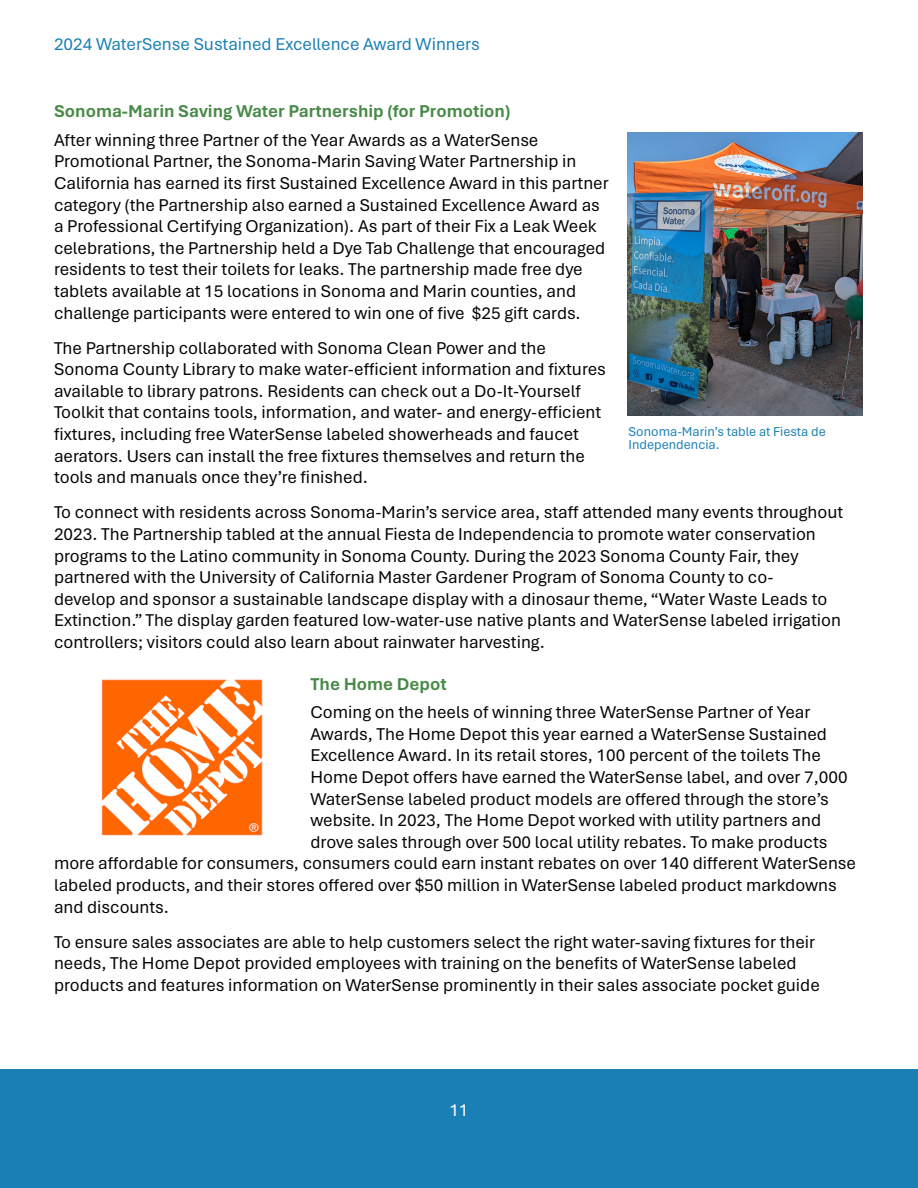
<style>
.page{position:relative;width:918px;height:1188px;background:#fff}
.page>*{position:absolute;margin:0;border:0;box-sizing:border-box;transform-origin:0 0}
.t1{font:18px/21.6px "Aptos";color:#040503}
.t2{font:700 18px "Aptos";color:#488a48}
.t3{font:18px "Aptos";color:#1a7fb5}
.t4{font:18px "Aptos";color:#fff}
.t5{font:13.5px/13.5px "Aptos";color:#1a7fb5}
</style>
<div class="page">
<div style="left:0;top:1069px;width:918px;height:119px;background:#1a7fb5"></div>
<img style="left:628px;top:132px;width:234px;height:283px">
<img style="left:101px;top:679px;width:162px;height:157px">
<p class="t3" style="left:54px;top:32px;width:427px">2024 WaterSense Sustained Excellence Award Winners</p>
<p class="t2" style="left:54px;top:99px;width:458px">Sonoma-Marin Saving Water Partnership (for Promotion)</p>
<p class="t1" style="left:54px;top:128px;width:556px">After winning three Partner of the Year Awards as a WaterSense Promotional Partner, the Sonoma-Marin Saving Water Partnership in California has earned its first Sustained Excellence Award in this partner category (the Partnership also earned a Sustained Excellence Award as a Professional Certifying Organization). As part of their Fix a Leak Week celebrations, the Partnership held a Dye Tab Challenge that encouraged residents to test their toilets for leaks. The partnership made free dye tablets available at 15 locations in Sonoma and Marin counties, and challenge participants were entered to win one of five $25 gift cards.</p>
<p class="t1" style="left:54px;top:336px;width:553px">The Partnership collaborated with Sonoma Clean Power and the Sonoma County Library to make water-efficient information and fixtures available to library patrons. Residents can check out a Do-It-Yourself Toolkit that contains tools, information, and water- and energy-efficient fixtures, including free WaterSense labeled showerheads and faucet aerators. Users can install the free fixtures themselves and return the tools and manuals once they’re finished.</p>
<p class="t1" style="left:54px;top:501px;width:791px">To connect with residents across Sonoma-Marin’s service area, staff attended many events throughout 2023. The Partnership tabled at the annual Fiesta de Independencia to promote water conservation programs to the Latino community in Sonoma County. During the 2023 Sonoma County Fair, they partnered with the University of California Master Gardener Program of Sonoma County to co-<br>develop and sponsor a sustainable landscape display with a dinosaur theme, “Water Waste Leads to Extinction.” The display garden featured low-water-use native plants and WaterSense labeled irrigation controllers; visitors could also learn about rainwater harvesting.</p>
<p class="t2" style="left:310px;top:672px;width:138px">The Home Depot</p>
<p class="t1" style="left:310px;top:701px;width:501px">Coming on the heels of winning three WaterSense Partner of Year</p>
<p class="t1" style="left:310px;top:722px;width:518px">Awards, The Home Depot this year earned a WaterSense Sustained</p>
<p class="t1" style="left:310px;top:744px;width:512px">Excellence Award. In its retail stores, 100 percent of the toilets The</p>
<p class="t1" style="left:310px;top:766px;width:539px">Home Depot offers have earned the WaterSense label, and over 7,000</p>
<p class="t1" style="left:310px;top:787px;width:520px">WaterSense labeled product models are offered through the store’s</p>
<p class="t1" style="left:310px;top:809px;width:512px">website. In 2023, The Home Depot worked with utility partners and</p>
<p class="t1" style="left:310px;top:830px;width:519px">drove sales through over 500 local utility rebates. To make products</p>
<p class="t1" style="left:54px;top:852px;width:804px">more affordable for consumers, consumers could earn instant rebates on over 140 different WaterSense</p>
<p class="t1" style="left:54px;top:874px;width:784px">labeled products, and their stores offered over $50 million in WaterSense labeled product markdowns</p>
<p class="t1" style="left:54px;top:895px;width:116px">and discounts.</p>
<p class="t1" style="left:54px;top:930px;width:767px">To ensure sales associates are able to help customers select the right water-saving fixtures for their needs, The Home Depot provided employees with training on the benefits of WaterSense labeled products and features information on WaterSense prominently in their sales associate pocket guide</p>
<p class="t5" style="left:628px;top:424px;width:199px">Sonoma-Marin’s table at Fiesta de<br>Independencia.</p>
<p class="t4" style="left:449px;top:1098px;width:21px">11</p>
</div>
